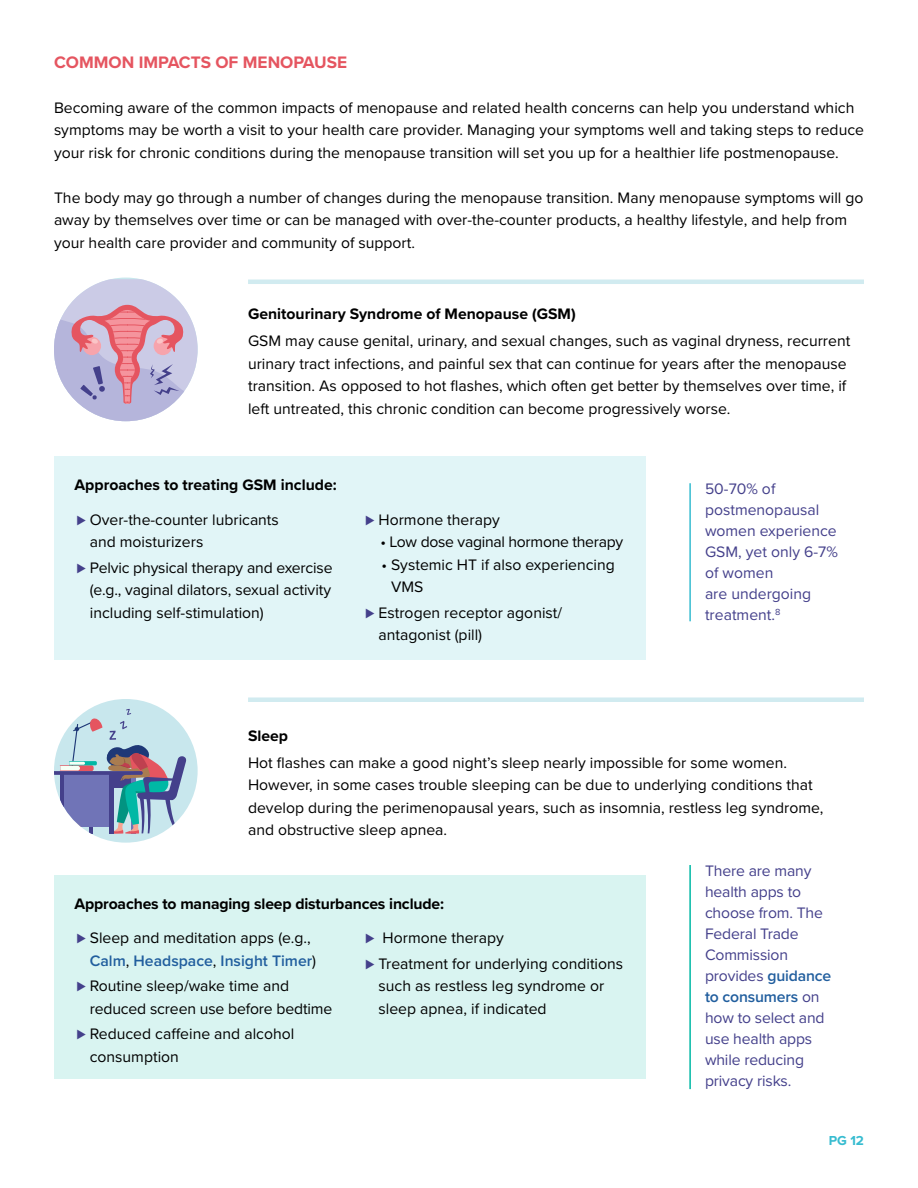
<style>
.page{position:relative;width:918px;height:1188px;background:#fff}
.page>*{position:absolute;margin:0;border:0;box-sizing:border-box;transform-origin:0 0}
.t1{font:700 17.25px "Proxima Nova";color:#e55560}
.t2{font:15.75px/22.5px "Proxima Nova";color:#000}
.t3{font:15.75px/21px "Proxima Nova";letter-spacing:-.01em;color:#44408b}
.t4{font:700 15.75px "Proxima Nova";color:#000}
.t5{font:15.75px "Proxima Nova";letter-spacing:-.02em;color:#000}
.t6{font:700 13.5px "Proxima Nova";color:#37bcd0}
.s1{color:#44408b}
.s2{font-weight:600;color:#215e9e}
</style>
<div class="page">
<div style="left:54px;top:875px;width:592px;height:203px;background:#d9f4f1"></div>
<div style="left:54px;top:456px;width:592px;height:204px;background:#e1f5f7"></div>
<hr style="left:248px;top:280px;width:616px;height:4px;background:#d1ebf0">
<hr style="left:248px;top:698px;width:616px;height:4px;background:#d1ebf0">
<hr style="left:689px;top:483px;width:2px;height:138px;background:#37bcd0">
<hr style="left:689px;top:865px;width:2px;height:224px;background:#00b8a5">
<svg style="left:54px;top:279px;width:144px;height:142px"></svg>
<div style="left:54px;top:699px;width:144px;height:144px;background:#c8e7ed;border-radius:50%"></div>
<svg style="left:54px;top:709px;width:133px;height:125px"></svg>
<p class="t1" style="left:54px;top:49px;width:295px">COMMON IMPACTS OF MENOPAUSE</p>
<p class="t2" style="left:54px;top:96px;width:812px">Becoming aware of the common impacts of menopause and related health concerns can help you understand which symptoms may be worth a visit to your health care provider. Managing your symptoms well and taking steps to reduce your risk for chronic conditions during the menopause transition will set you up for a healthier life postmenopause.</p>
<p class="t2" style="left:54px;top:186px;width:811px">The body may go through a number of changes during the menopause transition. Many menopause symptoms will go away by themselves over time or can be managed with over-the-counter products, a healthy lifestyle, and help from your health care provider and community of support.</p>
<p class="t4" style="left:248px;top:302px;width:329px">Genitourinary Syndrome of Menopause (GSM)</p>
<p class="t2" style="left:248px;top:329px;width:604px">GSM may cause genital, urinary, and sexual changes, such as vaginal dryness, recurrent urinary tract infections, and painful sex that can continue for years after the menopause transition. As opposed to hot flashes, which often get better by themselves over time, if left untreated, this chronic condition can become progressively worse.</p>
<p class="t4" style="left:74px;top:473px;width:264px">Approaches to treating GSM include:</p>
<p class="t2" style="left:90px;top:507px;width:191px;text-indent:-13px"><span class="s1">⊲</span> Over-the-counter lubricants and moisturizers</p>
<p class="t2" style="left:90px;top:555px;width:244px;text-align:justify;text-indent:-13px"><span class="s1">⊲</span> Pelvic physical therapy and exercise (e.g., vaginal dilators, sexual activity including self-stimulation)</p>
<p class="t2" style="left:365px;top:507px;width:136px"><span class="s1">⊲</span> Hormone therapy</p>
<p class="t5" style="left:380px;top:530px;width:244px">• Low dose vaginal hormone therapy</p>
<p class="t2" style="left:391px;top:552px;width:225px;text-indent:-10px">• Systemic HT if also experiencing<br>VMS</p>
<p class="t2" style="left:379px;top:600px;width:185px;text-indent:-13px"><span class="s1">⊲</span> Estrogen receptor agonist/ antagonist (pill)</p>
<p class="t3" style="left:705px;top:478px;width:134px">50-70% of postmenopausal women experience<br>GSM, yet only 6-7% of women<br>are undergoing treatment.<sup>8</sup></p>
<p class="t4" style="left:248px;top:724px;width:42px">Sleep</p>
<p class="t2" style="left:248px;top:751px;width:577px">Hot flashes can make a good night’s sleep nearly impossible for some women.<br>However, in some cases trouble sleeping can be due to underlying conditions that develop during the perimenopausal years, such as insomnia, restless leg syndrome, and obstructive sleep apnea.</p>
<p class="t4" style="left:74px;top:892px;width:371px">Approaches to managing sleep disturbances include:</p>
<p class="t2" style="left:90px;top:926px;width:228px;text-indent:-13px"><span class="s1">⊲</span> Sleep and meditation apps (e.g.,<br><span class="s2">Calm</span>, <span class="s2">Headspace</span>, <span class="s2">Insight Timer</span>)</p>
<p class="t2" style="left:90px;top:974px;width:244px;text-indent:-13px"><span class="s1">⊲</span> Routine sleep/wake time and reduced screen use before bedtime</p>
<p class="t2" style="left:90px;top:1022px;width:206px;text-indent:-13px"><span class="s1">⊲</span> Reduced caffeine and alcohol consumption</p>
<p class="t2" style="left:365px;top:925px;width:259px;line-height:25.5px"><span class="s1">⊲</span> Hormone therapy<br><span class="s1">⊲</span> Treatment for underlying conditions</p>
<p class="t2" style="left:379px;top:974px;width:227px">such as restless leg syndrome or sleep apnea, if indicated</p>
<p class="t3" style="left:705px;top:860px;width:128px">There are many health apps to choose from. The<br>Federal Trade<br>Commission provides <span class="s2">guidance to consumers</span> on how to select and use health apps while reducing privacy risks.</p>
<p class="t6" style="left:829px;top:1130px;width:37px">PG 12</p>
</div>
